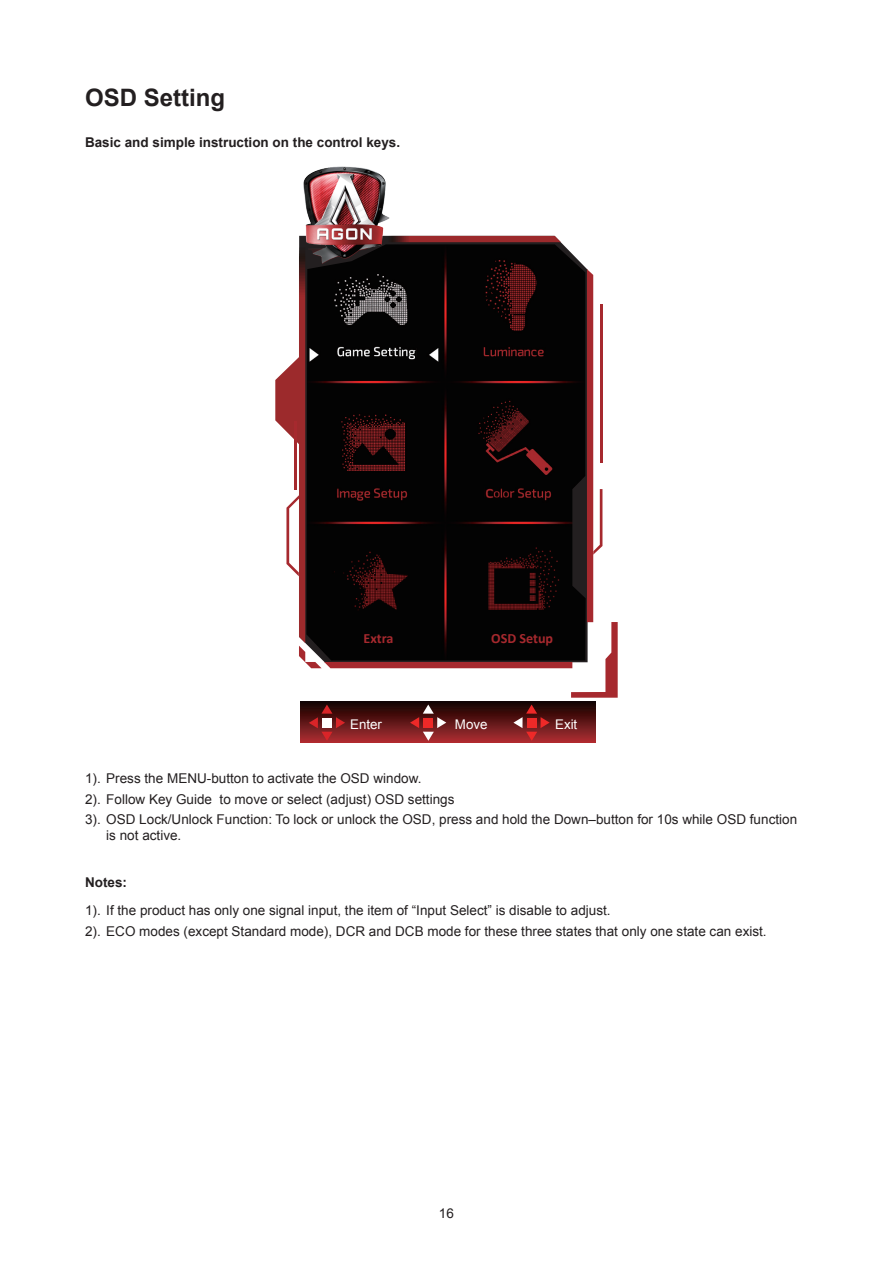
<style>
.page{position:relative;width:893px;height:1263px;background:#fff}
.page>*{position:absolute;margin:0;border:0;box-sizing:border-box;transform-origin:0 0}
.t1{font:700 24px "Arial";color:#231f20}
.t2{font:700 14.1px "Calibri";color:#a6292e}
.t3{font:13.5px/20.4px "Arial";color:#231f20}
.t4{font:700 13.5px "Arial";color:#231f20}
.t5{font:13.35px "Arial";color:#fff}
</style>
<div class="page">
<svg style="left:275px;top:236px;width:343px;height:462px"></svg>
<hr style="left:600px;top:305px;width:3px;height:158px;background:#a6292e">
<div style="left:300px;top:701px;width:296px;height:41px;background:linear-gradient(to bottom,#0e0000,#ab2c31)"></div>
<svg style="left:309px;top:704px;width:36px;height:37px"></svg>
<div style="left:322px;top:718px;width:10px;height:9px;background:#fff"></div>
<svg style="left:410px;top:704px;width:36px;height:37px"></svg>
<div style="left:424px;top:718px;width:9px;height:9px;background:#ee2928"></div>
<svg style="left:513px;top:704px;width:37px;height:37px"></svg>
<div style="left:527px;top:718px;width:9px;height:9px;background:#ee2928"></div>
<img style="left:294px;top:166px;width:100px;height:98px">
<img style="left:306px;top:244px;width:280px;height:416px">
<div style="left:478px;top:539px;width:87px;height:104px;background:#030303"></div>
<div style="left:335px;top:539px;width:87px;height:104px;background:#030303"></div>
<img style="left:343px;top:551px;width:65px;height:60px">
<img style="left:488px;top:547px;width:71px;height:63px">
<h1 class="t1" style="left:85px;top:81px;width:142px">OSD Setting</h1>
<p class="t4" style="left:85px;top:133px;width:317px">Basic and simple instruction on the control keys.</p>
<p class="t2" style="left:364px;top:629px;width:31px">Extra</p>
<p class="t2" style="left:491px;top:629px;width:64px">OSD Setup</p>
<p class="t5" style="left:350px;top:716px;width:33px">Enter</p>
<p class="t5" style="left:455px;top:716px;width:34px">Move</p>
<p class="t5" style="left:555px;top:716px;width:24px">Exit</p>
<p class="t3" style="left:85px;top:768px;width:714px">1). Press the MENU-button to activate the OSD window.<br>2). Follow Key Guide to move or select (adjust) OSD settings<br>3). OSD Lock/Unlock Function: To lock or unlock the OSD, press and hold the Down–button for 10s while OSD function</p>
<p class="t3" style="left:106px;top:825px;width:77px">is not active.</p>
<p class="t4" style="left:85px;top:873px;width:43px">Notes:</p>
<p class="t3" style="left:85px;top:901px;width:683px">1). If the product has only one signal input, the item of “Input Select” is disable to adjust.<br>2). ECO modes (except Standard mode), DCR and DCB mode for these three states that only one state can exist.</p>
<p class="t3" style="left:439px;top:1203px;width:17px">16</p>
</div>
